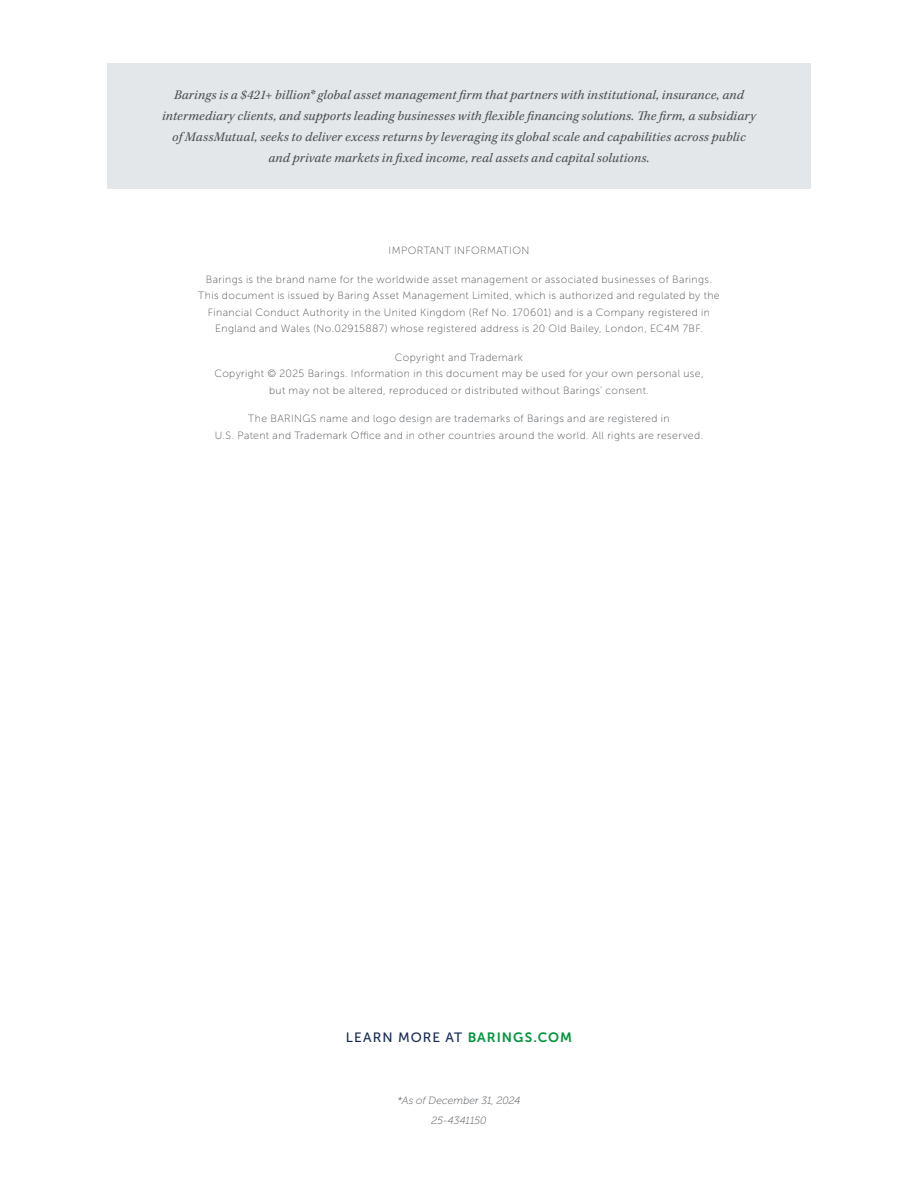
<style>
.page{position:relative;width:918px;height:1188px;background:#fff}
.page>*{position:absolute;margin:0;border:0;box-sizing:border-box;transform-origin:0 0}
.t1{font:italic 13.5px/21px "Kepler Std";letter-spacing:.015em;color:#4b4f54;text-align:center}
.t2{font:13.5px "Museo Sans 500";letter-spacing:.075em;color:#182a54}
.t3{font:10.5px/16.5px "Museo Sans 100";letter-spacing:.04em;color:#4b4f54;text-align:center}
.t4{font:italic 10.5px/20.9px "Museo 100";letter-spacing:.015em;color:#4b4f54;text-align:center}
.s1{font-family:"Museo Sans 700";color:#00953b}
</style>
<div class="page">
<div style="left:107px;top:64px;width:704px;height:125px;background:#e4e7e9"></div>
<p class="t1" style="left:162px;top:85px;width:595px">Barings is a $421+ billion* global asset management firm that partners with institutional, insurance, and intermediary clients, and supports leading businesses with flexible financing solutions. The firm, a subsidiary of MassMutual, seeks to deliver excess returns by leveraging its global scale and capabilities across public and private markets in fixed income, real assets and capital solutions.</p>
<p class="t3" style="left:389px;top:242px;width:142px">IMPORTANT INFORMATION</p>
<p class="t3" style="left:198px;top:271px;width:523px">Barings is the brand name for the worldwide asset management or associated businesses of Barings.<br>This document is issued by Baring Asset Management Limited, which is authorized and regulated by the Financial Conduct Authority in the United Kingdom (Ref No. 170601) and is a Company registered in England and Wales (No.02915887) whose registered address is 20 Old Bailey, London, EC4M 7BF.</p>
<p class="t3" style="left:214px;top:349px;width:491px">Copyright and Trademark<br>Copyright © 2025 Barings. Information in this document may be used for your own personal use, but may not be altered, reproduced or distributed without Barings’ consent.</p>
<p class="t3" style="left:215px;top:410px;width:490px">The BARINGS name and logo design are trademarks of Barings and are registered in<br>U.S. Patent and Trademark Office and in other countries around the world. All rights are reserved.</p>
<p class="t2" style="left:346px;top:1030px;width:228px">LEARN MORE AT <span class="s1">BARINGS.COM</span></p>
<p class="t4" style="left:398px;top:1090px;width:124px">*As of December 31, 2024<br>25-4341150</p>
</div>
